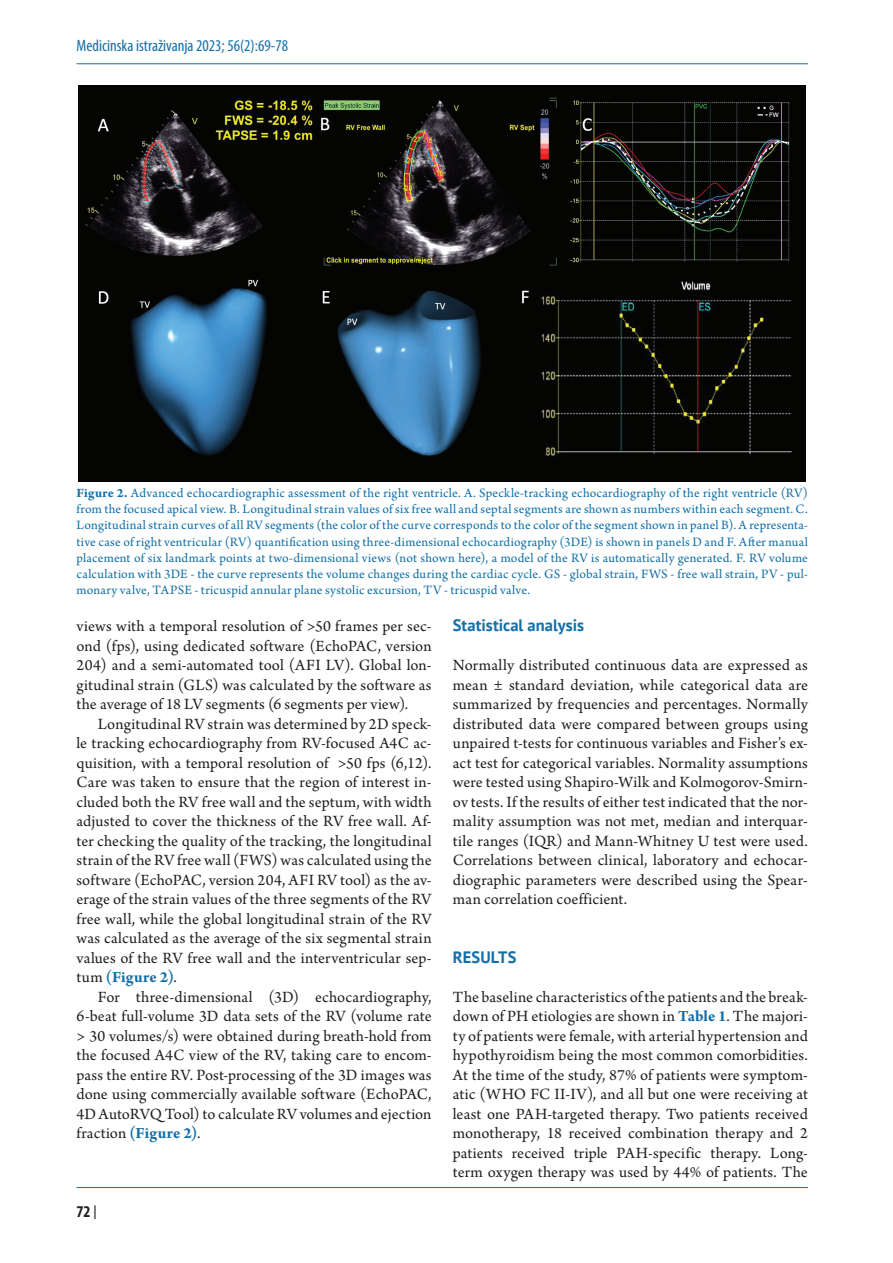
<style>
.page{position:relative;width:893px;height:1263px;background:#fff}
.page>*{position:absolute;margin:0;border:0;box-sizing:border-box;transform-origin:0 0}
.t1{font:16.5px/19.5px "Arno Pro";letter-spacing:.005em;color:#231f20;text-align:justify}
.t2{font:condensed 16.5px "Myriad Pro";color:#126fa7}
.t3{font:700 16.5px "PT Sans";color:#126fa7}
.t4{font:700 condensed 16.5px "Myriad Pro";color:#231f20}
.t5{font:13.5px/16.2px "Arno Pro";letter-spacing:.02em;color:#126fa7;text-align:justify}
.s1{font-weight:700}
.s2{font-weight:700;color:#126fa7}
.s3{font-family:"PT Sans";font-weight:400;font-stretch:normal}
</style>
<div class="page">
<hr style="left:77px;top:63px;width:731px;height:1px;background:#126fa7">
<hr style="left:77px;top:1187px;width:731px;height:1px;background:#126fa7">
<img style="left:79px;top:85px;width:727px;height:396px">
<p class="t2" style="left:77px;top:35px;width:213px">Medicinska istraživanja 2023; 56(2):69-78</p>
<p class="t5" style="left:77px;top:485px;width:733px"><span class="s1">Figure 2.</span> Advanced echocardiographic assessment of the right ventricle. A. Speckle-tracking echocardiography of the right ventricle (RV) from the focused apical view. B. Longitudinal strain values of six free wall and septal segments are shown as numbers within each segment. C.<br>Longitudinal strain curves of all RV segments (the color of the curve corresponds to the color of the segment shown in panel B). A representa&shy;tive case of right ventricular (RV) quantification using three-dimensional echocardiography (3DE) is shown in panels D and F. After manual placement of six landmark points at two-dimensional views (not shown here), a model of the RV is automatically generated. F. RV volume calculation with 3DE - the curve represents the volume changes during the cardiac cycle. GS - global strain, FWS - free wall strain, PV - pul&shy;monary valve, TAPSE - tricuspid annular plane systolic excursion, TV - tricuspid valve.</p>
<p class="t1" style="left:77px;top:617px;width:357px">views with a temporal resolution of &gt;50 frames per sec&shy;ond (fps), using dedicated software (EchoPAC, version 204) and a semi-automated tool (AFI LV). Global lon&shy;gitudinal strain (GLS) was calculated by the software as the average of 18 LV segments (6 segments per view).</p>
<p class="t1" style="left:77px;top:715px;width:357px;text-indent:21px">Longitudinal RV strain was determined by 2D speck&shy;le tracking echocardiography from RV-focused A4C ac&shy;quisition, with a temporal resolution of &gt;50 fps (6,12).<br>Care was taken to ensure that the region of interest in&shy;cluded both the RV free wall and the septum, with width adjusted to cover the thickness of the RV free wall. Af&shy;ter checking the quality of the tracking, the longitudinal strain of the RV free wall (FWS) was calculated using the software (EchoPAC, version 204, AFI RV tool) as the av&shy;erage of the strain values of the three segments of the RV free wall, while the global longitudinal strain of the RV was calculated as the average of the six segmental strain values of the RV free wall and the interventricular sep&shy;tum <span class="s2">(Figure 2)</span>.</p>
<p class="t1" style="left:77px;top:988px;width:357px;text-indent:21px">For three-dimensional (3D) echocardiography, 6-beat full-volume 3D data sets of the RV (volume rate &gt; 30 volumes/s) were obtained during breath-hold from the focused A4C view of the RV, taking care to encom&shy;pass the entire RV. Post-processing of the 3D images was done using commercially available software (EchoPAC, 4D AutoRVQ Tool) to calculate RV volumes and ejection fraction <span class="s2">(Figure 2)</span>.</p>
<p class="t4" style="left:77px;top:1201px;width:22px">72 <span class="s3">|</span></p>
<p class="t3" style="left:453px;top:614px;width:133px">Statistical analysis</p>
<p class="t1" style="left:453px;top:656px;width:357px">Normally distributed continuous data are expressed as mean ± standard deviation, while categorical data are summarized by frequencies and percentages. Normally distributed data were compared between groups using unpaired t-tests for continuous variables and Fisher’s ex&shy;act test for categorical variables. Normality assumptions were tested using Shapiro-Wilk and Kolmogorov-Smirn&shy;ov tests. If the results of either test indicated that the nor&shy;mality assumption was not met, median and interquar&shy;tile ranges (IQR) and Mann-Whitney U test were used.<br>Correlations between clinical, laboratory and echocar&shy;diographic parameters were described using the Spear&shy;man correlation coefficient.</p>
<p class="t3" style="left:453px;top:946px;width:65px">RESULTS</p>
<p class="t1" style="left:453px;top:988px;width:357px">The baseline characteristics of the patients and the break&shy;down of PH etiologies are shown in <span class="s2">Table 1</span>. The majori&shy;ty of patients were female, with arterial hypertension and hypothyroidism being the most common comorbidities.<br>At the time of the study, 87% of patients were symptom&shy;atic (WHO FC II-IV), and all but one were receiving at least one PAH-targeted therapy. Two patients received monotherapy, 18 received combination therapy and 2 patients received triple PAH-specific therapy. Long&shy;term oxygen therapy was used by 44% of patients. The</p>
</div>
